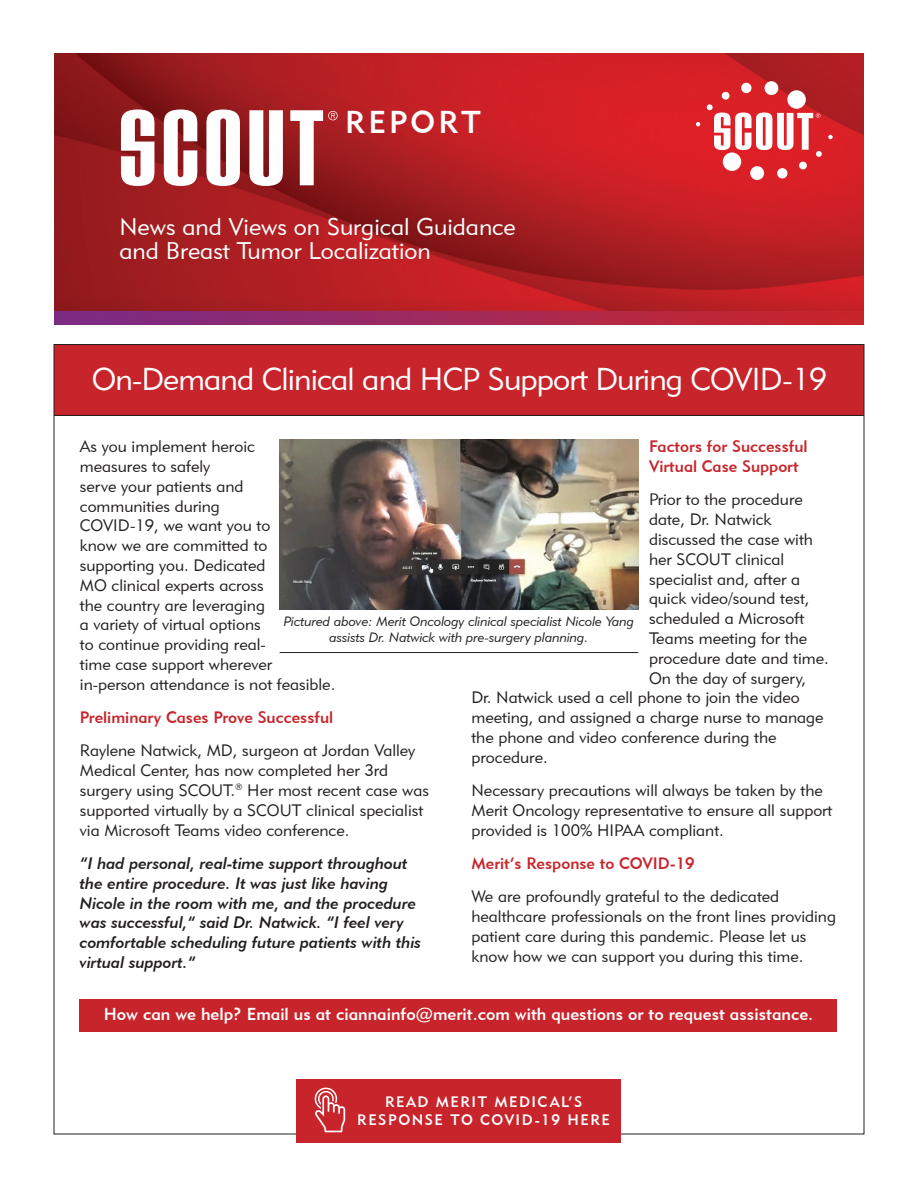
<style>
.page{position:relative;width:918px;height:1188px;background:#fff}
.page>*{position:absolute;margin:0;border:0;box-sizing:border-box;transform-origin:0 0}
.t1{font:31.5px "Geometric 415 BT Lite A";letter-spacing:-.025em;color:#fff}
.t2{font:31.5px "Geometric 415 BT Medium A";letter-spacing:.1em;color:#fff}
.t3{font:24px/24px "Geometric 415 BT Lite A";color:#fff}
.t4{font:17.25px "Geometric 415 BT Medium A";color:#fff}
.t5{font:16.5px/19.8px "Geometric 415 BT Lite A";color:#231f20}
.t6{font:16.5px/19.8px "Geometric 415 BT Medium Italic A";color:#231f20}
.t7{font:16.5px/19.8px "Geometric 415 BT Medium A";color:#c8242b}
.t8{font:15.15px/18.1px "Geometric 415 BT Medium A";letter-spacing:.1em;color:#fff;text-align:center}
.t9{font:13.5px/16.2px "Geometric 415 BT Lite Italic A";color:#231f20;text-align:center}
</style>
<div class="page">
<div style="left:54px;top:345px;width:810px;height:71px;background:#c8242b"></div>
<img style="left:54px;top:54px;width:810px;height:271px">
<svg style="left:121px;top:110px;width:33px;height:76px"></svg>
<svg style="left:164px;top:110px;width:33px;height:76px"></svg>
<svg style="left:206px;top:110px;width:34px;height:76px"></svg>
<svg style="left:249px;top:110px;width:34px;height:76px"></svg>
<svg style="left:290px;top:110px;width:48px;height:75px"></svg>
<hr style="left:54px;top:415px;width:810px;height:1px;background:#231f20">
<div style="left:723px;top:152px;width:18px;height:19px;background:#fff;border-radius:50%"></div>
<div style="left:750px;top:166px;width:14px;height:14px;background:#fff;border-radius:50%"></div>
<div style="left:777px;top:168px;width:10px;height:10px;background:#fff;border-radius:50%"></div>
<div style="left:799px;top:162px;width:8px;height:7px;background:#fff;border-radius:50%"></div>
<svg style="left:828px;top:135px;width:5px;height:4px"></svg>
<div style="left:787px;top:90px;width:19px;height:19px;background:#fff;border-radius:50%"></div>
<div style="left:765px;top:81px;width:13px;height:14px;background:#fff;border-radius:50%"></div>
<div style="left:741px;top:83px;width:11px;height:10px;background:#fff;border-radius:50%"></div>
<div style="left:722px;top:92px;width:8px;height:8px;background:#fff;border-radius:50%"></div>
<svg style="left:696px;top:122px;width:4px;height:4px"></svg>
<svg style="left:707px;top:104px;width:115px;height:53px"></svg>
<img style="left:280px;top:440px;width:358px;height:170px">
<hr style="left:280px;top:652px;width:358px;height:1px;background:#231f20">
<div style="left:80px;top:999px;width:757px;height:33px;background:#c8242b"></div>
<div style="left:296px;top:1079px;width:325px;height:63px;background:#c8242b"></div>
<svg style="left:315px;top:1088px;width:30px;height:44px"></svg>
<p class="t2" style="left:345px;top:103px;width:137px">REPORT</p>
<p class="t3" style="left:119px;top:214px;width:398px">News and Views on Surgical Guidance and Breast Tumor Localization</p>
<p class="t1" style="left:92px;top:359px;width:737px">On-Demand Clinical and HCP Support During COVID-19</p>
<p class="t7" style="left:649px;top:436px;width:160px">Factors for Successful<br>Virtual Case Support</p>
<p class="t5" style="left:649px;top:489px;width:155px">Prior to the procedure</p>
<p class="t5" style="left:649px;top:509px;width:124px">date, Dr. Natwick</p>
<p class="t5" style="left:649px;top:529px;width:165px">discussed the case with</p>
<p class="t5" style="left:649px;top:549px;width:137px">her SCOUT clinical</p>
<p class="t5" style="left:649px;top:569px;width:153px">specialist and, after a</p>
<p class="t5" style="left:649px;top:588px;width:162px">quick video/sound test,</p>
<p class="t5" style="left:649px;top:608px;width:157px">scheduled a Microsoft</p>
<p class="t5" style="left:649px;top:628px;width:160px">Teams meeting for the</p>
<p class="t5" style="left:649px;top:648px;width:181px">procedure date and time.</p>
<p class="t5" style="left:649px;top:668px;width:159px">On the day of surgery,</p>
<p class="t5" style="left:471px;top:687px;width:330px">Dr. Natwick used a cell phone to join the video</p>
<p class="t5" style="left:471px;top:707px;width:354px">meeting, and assigned a charge nurse to manage</p>
<p class="t5" style="left:471px;top:727px;width:307px">the phone and video conference during the</p>
<p class="t5" style="left:471px;top:747px;width:78px">procedure.</p>
<p class="t5" style="left:471px;top:780px;width:362px">Necessary precautions will always be taken by the<br>Merit Oncology representative to ensure all support provided is 100% HIPAA compliant.</p>
<p class="t7" style="left:471px;top:853px;width:225px">Merit’s Response to COVID-19</p>
<p class="t5" style="left:471px;top:886px;width:366px">We are profoundly grateful to the dedicated healthcare professionals on the front lines providing patient care during this pandemic. Please let us know how we can support you during this time.</p>
<p class="t5" style="left:80px;top:436px;width:257px">As you implement heroic<br>measures to safely<br>serve your patients and communities during<br>COVID-19, we want you to<br>know we are committed to supporting you. Dedicated<br>MO clinical experts across<br>the country are leveraging<br>a variety of virtual options<br>to continue providing real-<br>time case support wherever in-person attendance is not feasible.</p>
<p class="t7" style="left:80px;top:707px;width:255px">Preliminary Cases Prove Successful</p>
<p class="t5" style="left:80px;top:741px;width:351px">Raylene Natwick, MD, surgeon at Jordan Valley Medical Center, has now completed her 3rd surgery using SCOUT.<sup>®</sup> Her most recent case was supported virtually by a SCOUT clinical specialist via Microsoft Teams video conference.</p>
<p class="t6" style="left:80px;top:853px;width:343px">“I had personal, real-time support throughout the entire procedure. It was just like having Nicole in the room with me, and the procedure was successful,” said Dr. Natwick. “I feel very comfortable scheduling future patients with this virtual support.”</p>
<p class="t9" style="left:284px;top:613px;width:352px">Pictured above: Merit Oncology clinical specialist Nicole Yang assists Dr. Natwick with pre-surgery planning.</p>
<p class="t4" style="left:104px;top:1004px;width:711px">How can we help? Email us at ciannainfo@merit.com with questions or to request assistance.</p>
<p class="t8" style="left:357px;top:1092px;width:254px">READ MERIT MEDICAL’S<br>RESPONSE TO COVID-19 HERE</p>
</div>
